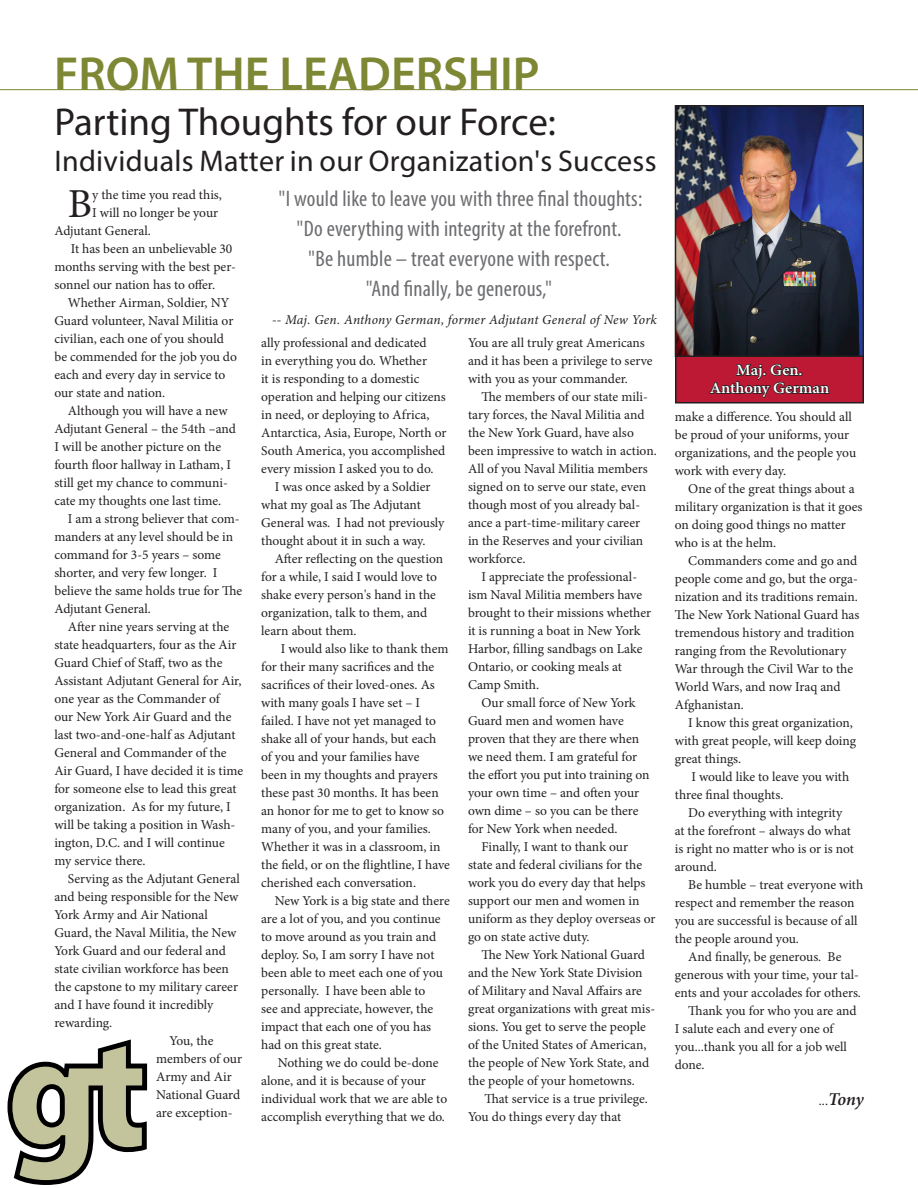
<style>
.page{position:relative;width:918px;height:1188px;background:#fff}
.page>*{position:absolute;margin:0;border:0;box-sizing:border-box;transform-origin:0 0}
.ARMY_leadership{font:600 48px "Myriad Pro";color:#7e8733}
.body_main{font:41.25px "Minion Pro";color:#231f20}
.section_feature_titl{font:39px "Myriad Pro";color:#231f20}
.news_title_a{font:30px "Myriad Pro";letter-spacing:.01em;color:#231f20}
.Air_Nat_l_Guard_pull{font:condensed 22.5px "Myriad Pro";letter-spacing:.01em;color:#6c6d70}
.body_main-2{font:italic 600 18px "Minion Pro";color:#231f20}
.t1{font:600 15.6px "Minion Pro";letter-spacing:-.005em;color:#fff;scale:1.05 1}
.body_main-3{font:13.5px/18px "Minion Pro";letter-spacing:-.01em;color:#231f20}
.pull_quote_ATTR{font:italic 13.5px "Minion Pro";letter-spacing:.015em;color:#231f20}
.s1{font-weight:400;font-style:normal;font-size:13.5px}
</style>
<div class="page">
<hr style="left:0;top:89px;width:918px;height:1px;background:#7e8733">
<div style="left:676px;top:356px;width:187px;height:47px;background:#bd1934"></div>
<svg style="left:709px;top:363px;width:121px;height:35px"></svg>
<div style="left:675px;top:356px;width:189px;height:48px;border:2px solid #231f20"></div>
<img style="left:678px;top:108px;width:183px;height:246px">
<div style="left:675px;top:105px;width:189px;height:252px;border:2px solid #231f20"></div>
<svg style="left:7px;top:1039px;width:141px;height:146px"></svg>
<p class="ARMY_leadership" style="left:54px;top:43px;width:487px">FROM THE LEADERSHIP</p>
<p class="section_feature_titl" style="left:54px;top:97px;width:503px">Parting Thoughts for our Force:</p>
<p class="news_title_a" style="left:54px;top:143px;width:604px">Individuals Matter in our Organization's Success</p>
<p class="body_main" style="left:68px;top:176px;width:26px">B</p>
<p class="body_main-3" style="left:92px;top:186px;width:131px">y the time you read this,</p>
<p class="body_main-3" style="left:92px;top:204px;width:128px">I will no longer be your</p>
<p class="body_main-3" style="left:54px;top:222px;width:98px">Adjutant General.</p>
<p class="body_main-3" style="left:54px;top:240px;width:183px;text-indent:17px">It has been an unbelievable 30 months serving with the best per&shy;sonnel our nation has to offer.</p>
<p class="body_main-3" style="left:54px;top:294px;width:184px;text-indent:14px">Whether Airman, Soldier, NY<br>Guard volunteer, Naval Militia or civilian, each one of you should be commended for the job you do each and every day in service to our state and nation.</p>
<p class="body_main-3" style="left:54px;top:402px;width:183px;text-indent:14px">Although you will have a new<br>Adjutant General – the 54th –and<br>I will be another picture on the fourth floor hallway in Latham, I still get my chance to communi&shy;cate my thoughts one last time.</p>
<p class="body_main-3" style="left:54px;top:510px;width:189px;text-indent:14px">I am a strong believer that com&shy;manders at any level should be in command for 3-5 years – some shorter, and very few longer. I believe the same holds true for The<br>Adjutant General.</p>
<p class="body_main-3" style="left:54px;top:618px;width:190px;text-indent:14px">After nine years serving at the state headquarters, four as the Air<br>Guard Chief of Staff, two as the<br>Assistant Adjutant General for Air, one year as the Commander of our New York Air Guard and the last two-and-one-half as Adjutant<br>General and Commander of the<br>Air Guard, I have decided it is time for someone else to lead this great organization. As for my future, I will be taking a position in Wash&shy;ington, D.C. and I will continue my service there.</p>
<p class="body_main-3" style="left:54px;top:870px;width:187px;text-indent:14px">Serving as the Adjutant General and being responsible for the New<br>York Army and Air National<br>Guard, the Naval Militia, the New<br>York Guard and our federal and state civilian workforce has been the capstone to my military career and I have found it incredibly rewarding.</p>
<p class="body_main-3" style="left:156px;top:1032px;width:88px;text-indent:14px">You, the members of our<br>Army and Air<br>National Guard are exception-</p>
<p class="Air_Nat_l_Guard_pull" style="left:279px;top:185px;width:365px">"I would like to leave you with three final thoughts:</p>
<p class="Air_Nat_l_Guard_pull" style="left:297px;top:215px;width:326px">"Do everything with integrity at the forefront.</p>
<p class="Air_Nat_l_Guard_pull" style="left:308px;top:245px;width:303px">"Be humble – treat everyone with respect.</p>
<p class="Air_Nat_l_Guard_pull" style="left:366px;top:275px;width:188px">"And finally, be generous,"</p>
<p class="pull_quote_ATTR" style="left:272px;top:311px;width:386px">-- Maj. Gen. Anthony German, former Adjutant General of New York</p>
<p class="body_main-3" style="left:261px;top:334px;width:187px">ally professional and dedicated<br>in everything you do. Whether<br>it is responding to a domestic operation and helping our citizens in need, or deploying to Africa,<br>Antarctica, Asia, Europe, North or<br>South America, you accomplished every mission I asked you to do.</p>
<p class="body_main-3" style="left:261px;top:478px;width:185px;text-indent:14px">I was once asked by a Soldier what my goal as The Adjutant<br>General was. I had not previously thought about it in such a way.</p>
<p class="body_main-3" style="left:261px;top:550px;width:184px;text-indent:14px">After reflecting on the question for a while, I said I would love to shake every person's hand in the organization, talk to them, and learn about them.</p>
<p class="body_main-3" style="left:261px;top:640px;width:190px;text-indent:20px">I would also like to thank them for their many sacrifices and the sacrifices of their loved-ones. As with many goals I have set – I failed. I have not yet managed to shake all of your hands, but each of you and your families have<br>been in my thoughts and prayers these past 30 months. It has been an honor for me to get to know so many of you, and your families.<br>Whether it was in a classroom, in the field, or on the flightline, I have cherished each conversation.</p>
<p class="body_main-3" style="left:261px;top:892px;width:190px;text-indent:14px">New York is a big state and there are a lot of you, and you continue to move around as you train and deploy. So, I am sorry I have not been able to meet each one of you personally. I have been able to<br>see and appreciate, however, the impact that each one of you has had on this great state.</p>
<p class="body_main-3" style="left:261px;top:1054px;width:188px;text-indent:17px">Nothing we do could be-done alone, and it is because of your individual work that we are able to accomplish everything that we do.</p>
<p class="body_main-3" style="left:468px;top:334px;width:186px">You are all truly great Americans and it has been a privilege to serve with you as your commander.</p>
<p class="body_main-3" style="left:468px;top:388px;width:190px;text-indent:14px">The members of our state mili&shy;tary forces, the Naval Militia and the New York Guard, have also been impressive to watch in action.<br>All of you Naval Militia members signed on to serve our state, even though most of you already bal&shy;ance a part-time-military career<br>in the Reserves and your civilian workforce.</p>
<p class="body_main-3" style="left:468px;top:568px;width:185px;text-indent:14px">I appreciate the professional&shy;ism Naval Militia members have brought to their missions whether it is running a boat in New York<br>Harbor, filling sandbags on Lake<br>Ontario, or cooking meals at<br>Camp Smith.</p>
<p class="body_main-3" style="left:468px;top:694px;width:183px;text-indent:14px">Our small force of New York<br>Guard men and women have proven that they are there when we need them. I am grateful for the effort you put into training on your own time – and often your own dime – so you can be there for New York when needed.</p>
<p class="body_main-3" style="left:468px;top:838px;width:189px;text-indent:14px">Finally, I want to thank our state and federal civilians for the work you do every day that helps support our men and women in uniform as they deploy overseas or go on state active duty.</p>
<p class="body_main-3" style="left:468px;top:946px;width:189px;text-indent:14px">The New York National Guard and the New York State Division of Military and Naval Affairs are great organizations with great mis&shy;sions. You get to serve the people of the United States of American, the people of New York State, and the people of your hometowns.</p>
<p class="body_main-3" style="left:468px;top:1090px;width:181px;text-indent:17px">That service is a true privilege.<br>You do things every day that</p>
<p class="t1" style="left:736px;top:359px;width:65px">Maj. Gen.</p>
<p class="t1" style="left:710px;top:377px;width:115px">Anthony German</p>
<p class="body_main-3" style="left:675px;top:408px;width:183px">make a difference. You should all be proud of your uniforms, your organizations, and the people you work with every day.</p>
<p class="body_main-3" style="left:675px;top:480px;width:189px;text-indent:14px">One of the great things about a military organization is that it goes on doing good things no matter who is at the helm.</p>
<p class="body_main-3" style="left:675px;top:552px;width:186px;text-indent:14px">Commanders come and go and people come and go, but the orga&shy;nization and its traditions remain.<br>The New York National Guard has tremendous history and tradition ranging from the Revolutionary<br>War through the Civil War to the<br>World Wars, and now Iraq and<br>Afghanistan.</p>
<p class="body_main-3" style="left:675px;top:714px;width:183px;text-indent:14px">I know this great organization, with great people, will keep doing great things.</p>
<p class="body_main-3" style="left:675px;top:768px;width:176px;text-indent:17px">I would like to leave you with three final thoughts.</p>
<p class="body_main-3" style="left:675px;top:804px;width:181px;text-indent:14px">Do everything with integrity at the forefront – always do what is right no matter who is or is not around.</p>
<p class="body_main-3" style="left:675px;top:876px;width:190px;text-indent:14px">Be humble – treat everyone with respect and remember the reason you are successful is because of all the people around you.</p>
<p class="body_main-3" style="left:675px;top:948px;width:188px;text-align:center">And finally, be generous. Be generous with your time, your tal&shy;ents and your accolades for others.</p>
<p class="body_main-3" style="left:675px;top:1002px;width:183px;text-indent:14px">Thank you for who you are and<br>I salute each and every one of you...thank you all for a job well done.</p>
<p class="body_main-2" style="left:819px;top:1086px;width:46px"><span class="s1">...</span>Tony</p>
</div>
